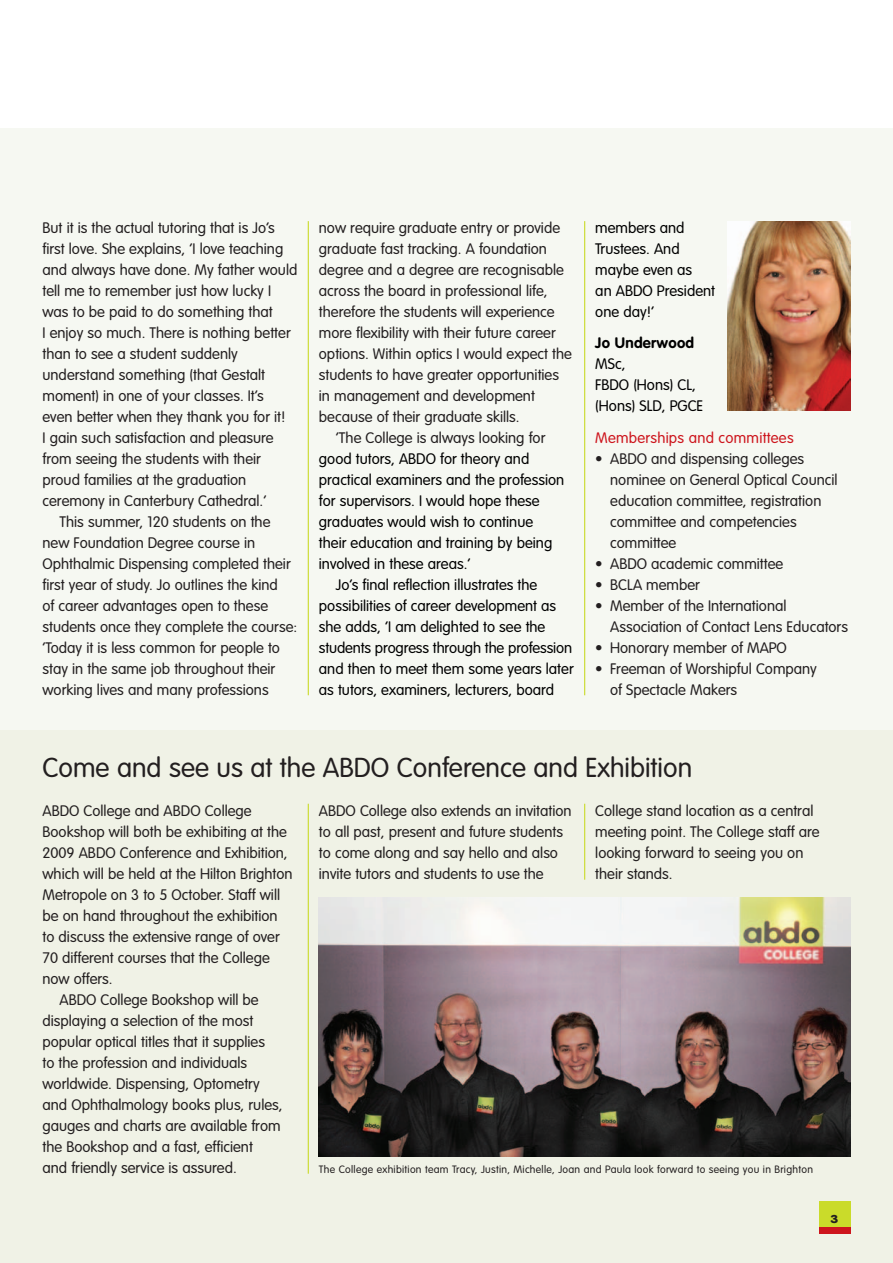
<style>
.page{position:relative;width:893px;height:1263px;background:#fff}
.page>*{position:absolute;margin:0;border:0;box-sizing:border-box;transform-origin:0 0}
.t1{font:300 27px "VAG Rounded";color:#231f20}
.t2{font:300 15px/21px "VAG Rounded";color:#231f20}
.t3{font:300 15px/21px "VAG Rounded";color:#000}
.t4{font:300 15px "VAG Rounded";letter-spacing:.015em;color:#cd151d}
.t5{font:700 15px "VAG Rounded";letter-spacing:.015em;color:#000}
.t6{font:900 11.25px "VAG Rounded";color:#231f20;scale:1.25 1}
.t7{font:300 10.5px "VAG Rounded";letter-spacing:.025em;color:#231f20}
</style>
<div class="page">
<div style="left:0;top:128px;width:893px;height:603px;background:#f6f8f2"></div>
<hr style="left:308px;top:221px;width:1px;height:474px;background:#cadb2a">
<hr style="left:584px;top:221px;width:1px;height:474px;background:#cadb2a">
<img style="left:727px;top:221px;width:123px;height:189px">
<div style="left:0;top:730px;width:893px;height:533px;background:#f0f2e6"></div>
<img style="left:319px;top:897px;width:531px;height:260px">
<hr style="left:308px;top:804px;width:1px;height:370px;background:#cadb2a">
<hr style="left:584px;top:804px;width:1px;height:76px;background:#cadb2a">
<div style="left:819px;top:1201px;width:31px;height:32px;background:#cadb2a"></div>
<div style="left:819px;top:1227px;width:31px;height:6px;background:#cd151d"></div>
<p class="t2" style="left:43px;top:218px;width:234px">But it is the actual tutoring that is Jo’s</p>
<p class="t2" style="left:43px;top:239px;width:242px">first love. She explains, ‘I love teaching</p>
<p class="t2" style="left:43px;top:260px;width:256px">and always have done. My father would</p>
<p class="t2" style="left:43px;top:281px;width:230px">tell me to remember just how lucky I</p>
<p class="t2" style="left:43px;top:302px;width:232px">was to be paid to do something that</p>
<p class="t2" style="left:43px;top:323px;width:250px">I enjoy so much. There is nothing better</p>
<p class="t2" style="left:43px;top:344px;width:197px">than to see a student suddenly</p>
<p class="t2" style="left:43px;top:365px;width:224px">understand something (that Gestalt</p>
<p class="t2" style="left:43px;top:386px;width:223px">moment) in one of your classes. It’s</p>
<p class="t2" style="left:43px;top:407px;width:245px">even better when they thank you for it!</p>
<p class="t2" style="left:43px;top:428px;width:233px">I gain such satisfaction and pleasure</p>
<p class="t2" style="left:43px;top:449px;width:220px">from seeing the students with their</p>
<p class="t2" style="left:43px;top:470px;width:205px">proud families at the graduation</p>
<p class="t2" style="left:43px;top:491px;width:225px">ceremony in Canterbury Cathedral.’</p>
<p class="t2" style="left:60px;top:512px;width:212px">This summer, 120 students on the</p>
<p class="t2" style="left:43px;top:533px;width:214px">new Foundation Degree course in</p>
<p class="t2" style="left:43px;top:554px;width:250px">Ophthalmic Dispensing completed their</p>
<p class="t2" style="left:43px;top:575px;width:237px">first year of study. Jo outlines the kind</p>
<p class="t2" style="left:43px;top:596px;width:227px">of career advantages open to these</p>
<p class="t2" style="left:43px;top:617px;width:256px">students once they complete the course:</p>
<p class="t2" style="left:43px;top:638px;width:239px">‘Today it is less common for people to</p>
<p class="t2" style="left:43px;top:659px;width:234px">stay in the same job throughout their</p>
<p class="t2" style="left:43px;top:680px;width:228px">working lives and many professions</p>
<p class="t2" style="left:319px;top:218px;width:243px">now require graduate entry or provide</p>
<p class="t2" style="left:319px;top:239px;width:229px">graduate fast tracking. A foundation</p>
<p class="t2" style="left:319px;top:260px;width:247px">degree and a degree are recognisable</p>
<p class="t2" style="left:319px;top:281px;width:230px">across the board in professional life,</p>
<p class="t2" style="left:319px;top:302px;width:237px">therefore the students will experience</p>
<p class="t2" style="left:319px;top:323px;width:238px">more flexibility with their future career</p>
<p class="t2" style="left:319px;top:344px;width:254px">options. Within optics I would expect the</p>
<p class="t2" style="left:319px;top:365px;width:242px">students to have greater opportunities</p>
<p class="t2" style="left:319px;top:386px;width:218px">in management and development</p>
<p class="t2" style="left:319px;top:407px;width:202px">because of their graduate skills.</p>
<p class="t2" style="left:336px;top:428px;width:211px">‘The College is always looking for</p>
<p class="t3" style="left:319px;top:449px;width:212px">good tutors, ABDO for theory and</p>
<p class="t3" style="left:319px;top:470px;width:247px">practical examiners and the profession</p>
<p class="t3" style="left:319px;top:491px;width:222px">for supervisors. I would hope these</p>
<p class="t3" style="left:319px;top:512px;width:216px">graduates would wish to continue</p>
<p class="t3" style="left:319px;top:533px;width:235px">their education and training by being</p>
<p class="t3" style="left:319px;top:554px;width:153px">involved in these areas.’</p>
<p class="t3" style="left:336px;top:575px;width:203px">Jo’s final reflection illustrates the</p>
<p class="t3" style="left:319px;top:596px;width:239px">possibilities of career development as</p>
<p class="t3" style="left:319px;top:617px;width:228px">she adds, ‘I am delighted to see the</p>
<p class="t3" style="left:319px;top:638px;width:255px">students progress through the profession</p>
<p class="t3" style="left:319px;top:659px;width:256px">and then to meet them some years later</p>
<p class="t3" style="left:319px;top:680px;width:237px">as tutors, examiners, lecturers, board</p>
<p class="t3" style="left:595px;top:218px;width:121px">members and<br>Trustees. And maybe even as<br>an ABDO President one day!’</p>
<p class="t5" style="left:595px;top:337px;width:100px">Jo Underwood</p>
<p class="t3" style="left:595px;top:355px;width:109px">MSc,<br>FBDO (Hons) CL, (Hons) SLD, PGCE</p>
<p class="t4" style="left:595px;top:431px;width:200px">Memberships and committees</p>
<p class="t2" style="left:610px;top:449px;width:229px;text-indent:-15px">• ABDO and dispensing colleges nominee on General Optical Council education committee, registration committee and competencies committee</p>
<p class="t2" style="left:595px;top:554px;width:190px">• ABDO academic committee</p>
<p class="t2" style="left:595px;top:575px;width:106px">• BCLA member</p>
<p class="t2" style="left:610px;top:596px;width:239px;text-indent:-15px">• Member of the International<br>Association of Contact Lens Educators</p>
<p class="t2" style="left:595px;top:638px;width:193px">• Honorary member of MAPO</p>
<p class="t2" style="left:610px;top:659px;width:208px;text-indent:-15px">• Freeman of Worshipful Company of Spectacle Makers</p>
<h1 class="t1" style="left:43px;top:756px;width:651px">Come and see us at the ABDO Conference and Exhibition</h1>
<p class="t2" style="left:43px;top:802px;width:211px">ABDO College and ABDO College</p>
<p class="t2" style="left:43px;top:823px;width:246px">Bookshop will both be exhibiting at the</p>
<p class="t2" style="left:43px;top:844px;width:247px">2009 ABDO Conference and Exhibition,</p>
<p class="t2" style="left:43px;top:865px;width:252px">which will be held at the Hilton Brighton</p>
<p class="t2" style="left:43px;top:886px;width:239px">Metropole on 3 to 5 October. Staff will</p>
<p class="t2" style="left:43px;top:907px;width:237px">be on hand throughout the exhibition</p>
<p class="t2" style="left:43px;top:928px;width:239px">to discuss the extensive range of over</p>
<p class="t2" style="left:43px;top:949px;width:229px">70 different courses that the College</p>
<p class="t2" style="left:43px;top:970px;width:72px">now offers.</p>
<p class="t2" style="left:60px;top:991px;width:201px">ABDO College Bookshop will be</p>
<p class="t2" style="left:43px;top:1012px;width:212px">displaying a selection of the most</p>
<p class="t2" style="left:43px;top:1033px;width:224px">popular optical titles that it supplies</p>
<p class="t2" style="left:43px;top:1054px;width:206px">to the profession and individuals</p>
<p class="t2" style="left:43px;top:1075px;width:219px">worldwide. Dispensing, Optometry</p>
<p class="t2" style="left:43px;top:1096px;width:242px">and Ophthalmology books plus, rules,</p>
<p class="t2" style="left:43px;top:1117px;width:240px">gauges and charts are available from</p>
<p class="t2" style="left:43px;top:1138px;width:212px">the Bookshop and a fast, efficient</p>
<p class="t2" style="left:43px;top:1159px;width:196px">and friendly service is assured.</p>
<p class="t2" style="left:319px;top:802px;width:254px">ABDO College also extends an invitation to all past, present and future students to come along and say hello and also invite tutors and students to use the</p>
<p class="t2" style="left:595px;top:802px;width:226px">College stand location as a central meeting point. The College staff are looking forward to seeing you on their stands.</p>
<p class="t7" style="left:319px;top:1165px;width:496px">The College exhibition team Tracy, Justin, Michelle, Joan and Paula look forward to seeing you in Brighton</p>
<p class="t6" style="left:831px;top:1214px;width:7px">3</p>
</div>
